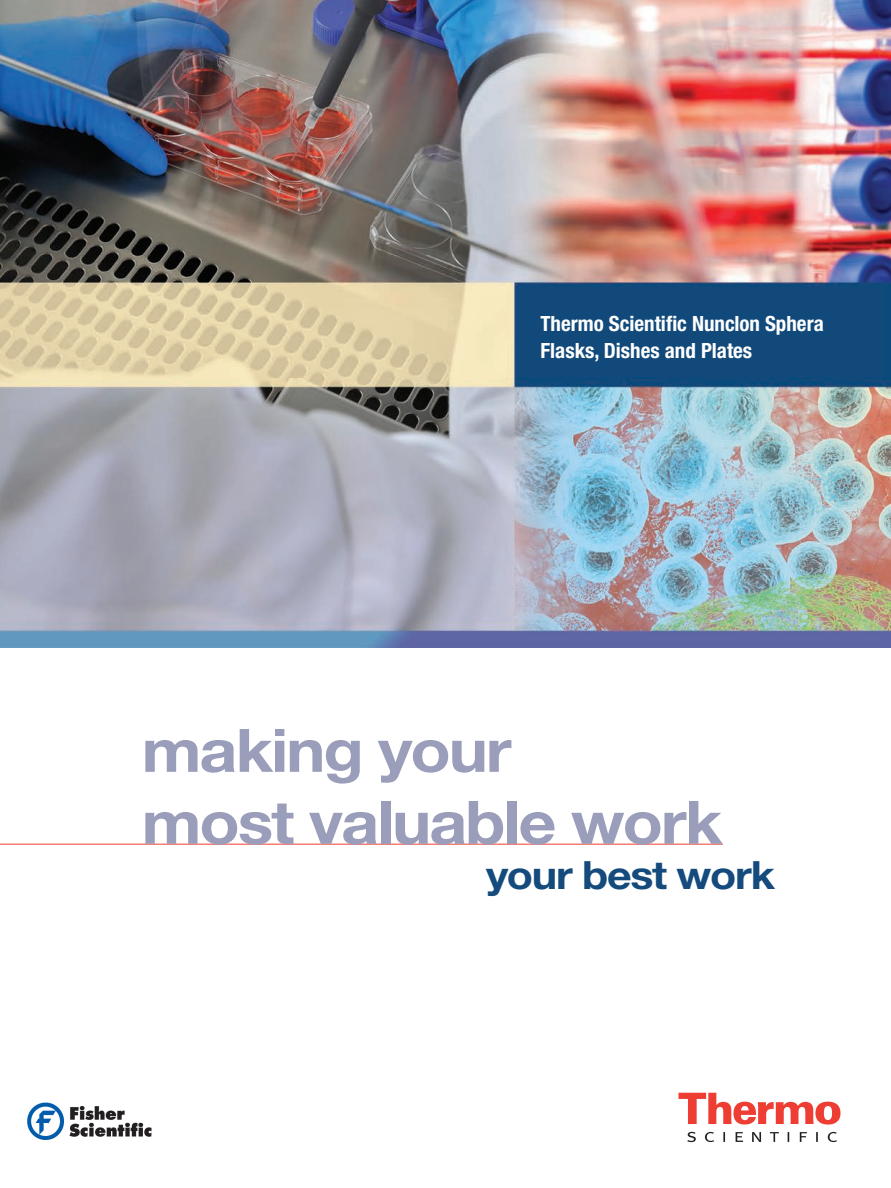
<style>
.page{position:relative;width:891px;height:1188px;background:#fff}
.page>*{position:absolute;margin:0;border:0;box-sizing:border-box;transform-origin:0 0}
.t1{font:700 60px/72px "Helvetica Neue LT Std";letter-spacing:-.03em;color:#9a9eba;scale:1.1 1}
.t2{font:700 39px "Helvetica Neue LT Std";letter-spacing:-.03em;color:#144a7c;scale:1.1 1}
.t3{font:700 condensed 21px/27px "Helvetica Neue LT Std";color:#fff}
</style>
<div class="page">
<hr style="left:0;top:844px;width:723px;height:1px;background:#ee3b32">
<img style="left:0;top:0;width:891px;height:648px">
<svg style="left:679px;top:1093px;width:162px;height:32px"></svg>
<svg style="left:687px;top:1132px;width:150px;height:10px"></svg>
<img style="left:27px;top:1102px;width:125px;height:38px">
<p class="t3" style="left:541px;top:310px;width:285px">Thermo Scientific Nunclon Sphera<br>Flasks, Dishes and Plates</p>
<h1 class="t1" style="left:142px;top:713px;width:530px">making your<br>most valuable work</h1>
<h2 class="t2" style="left:486px;top:851px;width:264px">your best work</h2>
</div>
